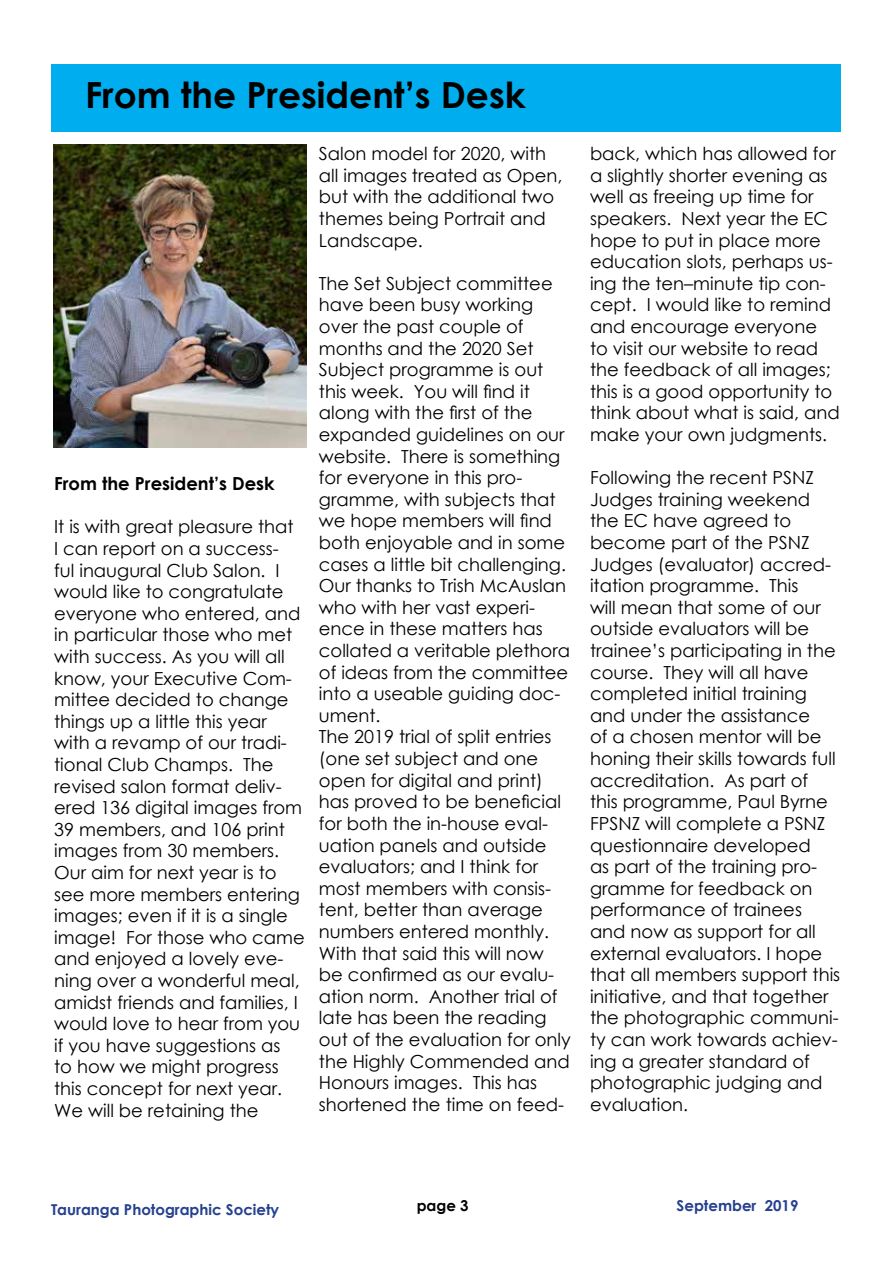
<style>
.page{position:relative;width:893px;height:1263px;background:#fff}
.page>*{position:absolute;margin:0;border:0;box-sizing:border-box;transform-origin:0 0}
.t1{font:700 36px "Century Gothic";color:#000}
.t2{font:18px/21.6px "Century Gothic";color:#000}
.t3{font:700 18px "Century Gothic";color:#000}
.t4{font:700 15px "Century Gothic";color:#25408f}
.t5{font:700 15px "Century Gothic";color:#000}
</style>
<div class="page">
<div style="left:52px;top:65px;width:789px;height:67px;background:#00aeef"></div>
<img style="left:54px;top:145px;width:252px;height:302px">
<h1 class="t1" style="left:85px;top:67px;width:442px">From the President’s Desk</h1>
<h1 class="t1" style="left:102px;top:68px;width:471px">Faceptam eos a consed et</h1>
<p class="t3" style="left:54px;top:470px;width:222px">From the President’s Desk</p>
<p class="t2" style="left:54px;top:516px;width:252px">It is with great pleasure that<br>I can report on a success-<br>ful inaugural Club Salon. I would like to congratulate everyone who entered, and in particular those who met with success. As you will all know, your Executive Com&shy;mittee decided to change things up a little this year with a revamp of our tradi&shy;tional Club Champs. The revised salon format deliv&shy;ered 136 digital images from<br>39 members, and 106 print images from 30 members.<br>Our aim for next year is to see more members entering images; even if it is a single image! For those who came and enjoyed a lovely eve&shy;ning over a wonderful meal, amidst friends and families, I would love to hear from you if you have suggestions as<br>to how we might progress this concept for next year.<br>We will be retaining the</p>
<p class="t2" style="left:319px;top:143px;width:245px">Salon model for 2020, with all images treated as Open, but with the additional two themes being Portrait and<br>Landscape.</p>
<p class="t2" style="left:319px;top:272px;width:253px">The Set Subject committee have been busy working over the past couple of months and the 2020 Set<br>Subject programme is out this week. You will find it along with the first of the expanded guidelines on our website. There is something for everyone in this pro&shy;gramme, with subjects that we hope members will find both enjoyable and in some cases a little bit challenging.<br>Our thanks to Trish McAuslan who with her vast experi&shy;ence in these matters has collated a veritable plethora of ideas from the committee into a useable guiding doc&shy;ument.<br>The 2019 trial of split entries (one set subject and one open for digital and print) has proved to be beneficial for both the in-house eval&shy;uation panels and outside evaluators; and I think for most members with consis&shy;tent, better than average numbers entered monthly.<br>With that said this will now be confirmed as our evalu&shy;ation norm. Another trial of late has been the reading out of the evaluation for only the Highly Commended and<br>Honours images. This has shortened the time on feed-</p>
<p class="t2" style="left:590px;top:143px;width:251px">back, which has allowed for a slightly shorter evening as well as freeing up time for speakers. Next year the EC hope to put in place more education slots, perhaps us&shy;ing the ten–minute tip con&shy;cept. I would like to remind and encourage everyone<br>to visit our website to read the feedback of all images; this is a good opportunity to think about what is said, and make your own judgments.</p>
<p class="t2" style="left:590px;top:467px;width:252px">Following the recent PSNZ<br>Judges training weekend the EC have agreed to become part of the PSNZ<br>Judges (evaluator) accred&shy;itation programme. This<br>will mean that some of our outside evaluators will be trainee’s participating in the course. They will all have completed initial training and under the assistance<br>of a chosen mentor will be honing their skills towards full accreditation. As part of this programme, Paul Byrne<br>FPSNZ will complete a PSNZ questionnaire developed<br>as part of the training pro&shy;gramme for feedback on performance of trainees and now as support for all external evaluators. I hope that all members support this initiative, and that together the photographic communi&shy;ty can work towards achiev&shy;ing a greater standard of photographic judging and evaluation.</p>
<p class="t5" style="left:417px;top:1194px;width:53px">page 3</p>
<p class="t4" style="left:51px;top:1198px;width:230px">Tauranga Photographic Society</p>
<p class="t4" style="left:677px;top:1194px;width:123px">September 2019</p>
</div>
